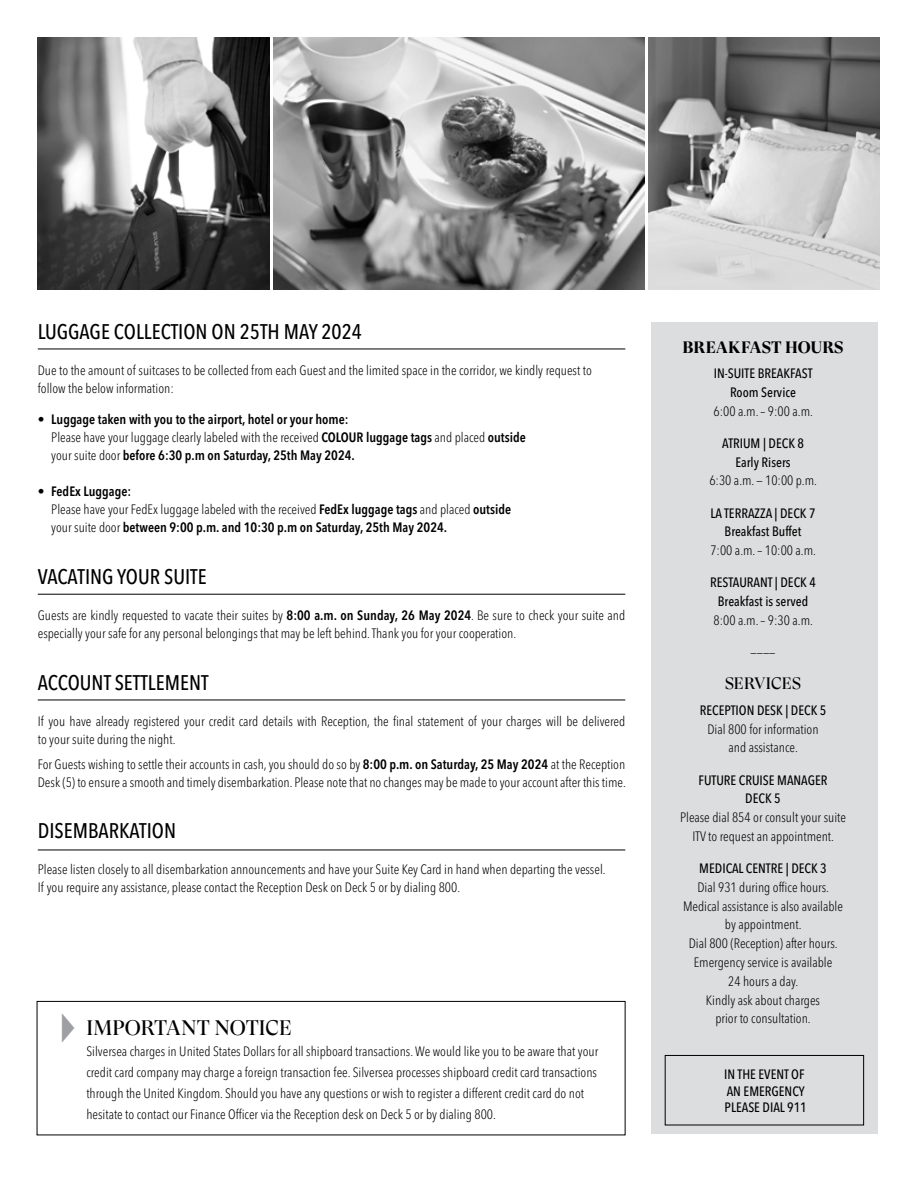
<style>
.page{position:relative;width:918px;height:1188px;background:#fff}
.page>*{position:absolute;margin:0;border:0;box-sizing:border-box;transform-origin:0 0}
.t1{font:500 condensed 21px "Avenir Next LT Pro";color:#000}
.t2{font:21px "GT Super Display";letter-spacing:.01em;color:#000}
.t3{font:700 16.5px "GT Super Display";letter-spacing:.01em;color:#000}
.t4{font:16.5px "GT Super Display";letter-spacing:.005em;color:#000}
.t5{font:300 condensed 13.5px/18.8px "Avenir Next LT Pro";color:#000}
.t6{font:600 condensed 13.5px/18px "Avenir Next LT Pro";color:#000}
.t7{font:500 condensed 13.5px/18.8px "Avenir Next LT Pro";color:#000;text-align:center}
.s1{font-weight:300}
.s2{font-weight:600}
</style>
<div class="page">
<img style="left:38px;top:38px;width:231px;height:251px">
<img style="left:648px;top:38px;width:232px;height:251px">
<img style="left:273px;top:38px;width:371px;height:251px">
<div style="left:37px;top:1001px;width:588px;height:134px;border:1px solid #000"></div>
<div style="left:651px;top:323px;width:226px;height:811px;background:#dcddde"></div>
<div style="left:665px;top:1055px;width:199px;height:70px;border:1px solid #000"></div>
<hr style="left:38px;top:349px;width:587px;height:1px;background:#000">
<hr style="left:38px;top:594px;width:587px;height:1px;background:#000">
<hr style="left:38px;top:700px;width:587px;height:1px;background:#000">
<hr style="left:38px;top:850px;width:587px;height:1px;background:#000">
<h1 class="t1" style="left:38px;top:319px;width:326px">LUGGAGE COLLECTION ON 25TH MAY 2024</h1>
<p class="t5" style="left:38px;top:361px;width:556px;line-height:18px">Due to the amount of suitcases to be collected from each Guest and the limited space in the corridor, we kindly request to follow the below information:</p>
<p class="t6" style="left:51px;top:411px;width:476px;text-indent:-14px"><span class="s1">•</span> Luggage taken with you to the airport, hotel or your home:<br><span class="s1">Please have your luggage clearly labeled with the received</span> COLOUR luggage tags <span class="s1">and placed</span> outside <span class="s1">your suite door</span> before 6:30 p.m on Saturday, 25th May 2024.</p>
<p class="t6" style="left:51px;top:483px;width:461px;text-indent:-14px">• FedEx Luggage:<br><span class="s1">Please have your FedEx luggage labeled with the received</span> FedEx luggage tags <span class="s1">and placed</span> outside <span class="s1">your suite door</span> between 9:00 p.m. and 10:30 p.m on Saturday, 25th May 2024.</p>
<h1 class="t1" style="left:38px;top:564px;width:170px">VACATING YOUR SUITE</h1>
<p class="t5" style="left:38px;top:606px;width:589px;line-height:18px">Guests are kindly requested to vacate their suites by <span class="s2">8:00 a.m. on Sunday, 26 May 2024</span>. Be sure to check your suite and especially your safe for any personal belongings that may be left behind. Thank you for your cooperation.</p>
<h1 class="t1" style="left:38px;top:670px;width:172px">ACCOUNT SETTLEMENT</h1>
<p class="t5" style="left:38px;top:712px;width:589px;line-height:18px">If you have already registered your credit card details with Reception, the final statement of your charges will be delivered to your suite during the night.</p>
<p class="t5" style="left:38px;top:755px;width:590px;line-height:18px">For Guests wishing to settle their accounts in cash, you should do so by <span class="s2">8:00 p.m. on Saturday, 25 May 2024</span> at the Reception<br>Desk (5) to ensure a smooth and timely disembarkation. Please note that no changes may be made to your account after this time.</p>
<h1 class="t1" style="left:38px;top:818px;width:140px">DISEMBARKATION</h1>
<p class="t5" style="left:38px;top:861px;width:569px;line-height:18px">Please listen closely to all disembarkation announcements and have your Suite Key Card in hand when departing the vessel.<br>If you require any assistance, please contact the Reception Desk on Deck 5 or by dialing 800.</p>
<h1 class="t2" style="left:87px;top:1017px;width:207px">IMPORTANT NOTICE</h1>
<p class="t5" style="left:86px;top:1041px;width:513px;line-height:21px">Silversea charges in United States Dollars for all shipboard transactions. We would like you to be aware that your credit card company may charge a foreign transaction fee. Silversea processes shipboard credit card transactions through the United Kingdom. Should you have any questions or wish to register a different credit card do not hesitate to contact our Finance Officer via the Reception desk on Deck 5 or by dialing 800.</p>
<p class="t3" style="left:683px;top:338px;width:163px">BREAKFAST HOURS</p>
<p class="t7" style="left:714px;top:364px;width:100px">IN-SUITE BREAKFAST<br>Room Service</p>
<p class="t5" style="left:714px;top:402px;width:101px">6:00 a.m. – 9:00 a.m.</p>
<p class="t7" style="left:722px;top:434px;width:84px">ATRIUM | DECK 8<br>Early Risers</p>
<p class="t5" style="left:709px;top:471px;width:109px">6:30 a.m. — 10:00 p.m.</p>
<p class="t7" style="left:711px;top:504px;width:107px">LA TERRAZZA | DECK 7<br>Breakfast Buffet</p>
<p class="t5" style="left:710px;top:541px;width:107px">7:00 a.m. – 10:00 a.m.</p>
<p class="t7" style="left:710px;top:573px;width:107px">RESTAURANT | DECK 4<br>Breakfast is served</p>
<p class="t5" style="left:713px;top:611px;width:101px">8:00 a.m. – 9:30 a.m.</p>
<p class="t5" style="left:751px;top:643px;width:26px">————</p>
<p class="t4" style="left:725px;top:675px;width:77px">SERVICES</p>
<p class="t7" style="left:700px;top:701px;width:128px">RECEPTION DESK | DECK 5</p>
<p class="t5" style="left:707px;top:720px;width:113px;text-align:center">Dial 800 for information and assistance.</p>
<p class="t7" style="left:699px;top:771px;width:130px">FUTURE CRUISE MANAGER<br>DECK 5</p>
<p class="t5" style="left:680px;top:808px;width:167px;text-align:center">Please dial 854 or consult your suite<br>ITV to request an appointment.</p>
<p class="t7" style="left:699px;top:859px;width:129px">MEDICAL CENTRE | DECK 3</p>
<p class="t5" style="left:683px;top:878px;width:162px;text-align:center">Dial 931 during office hours.<br>Medical assistance is also available by appointment.<br>Dial 800 (Reception) after hours.<br>Emergency service is available<br>24 hours a day.<br>Kindly ask about charges<br>prior to consultation.</p>
<p class="t7" style="left:724px;top:1066px;width:84px;line-height:16.5px;text-align:left">IN THE EVENT OF<br>AN EMERGENCY<br>PLEASE DIAL 911</p>
</div>
